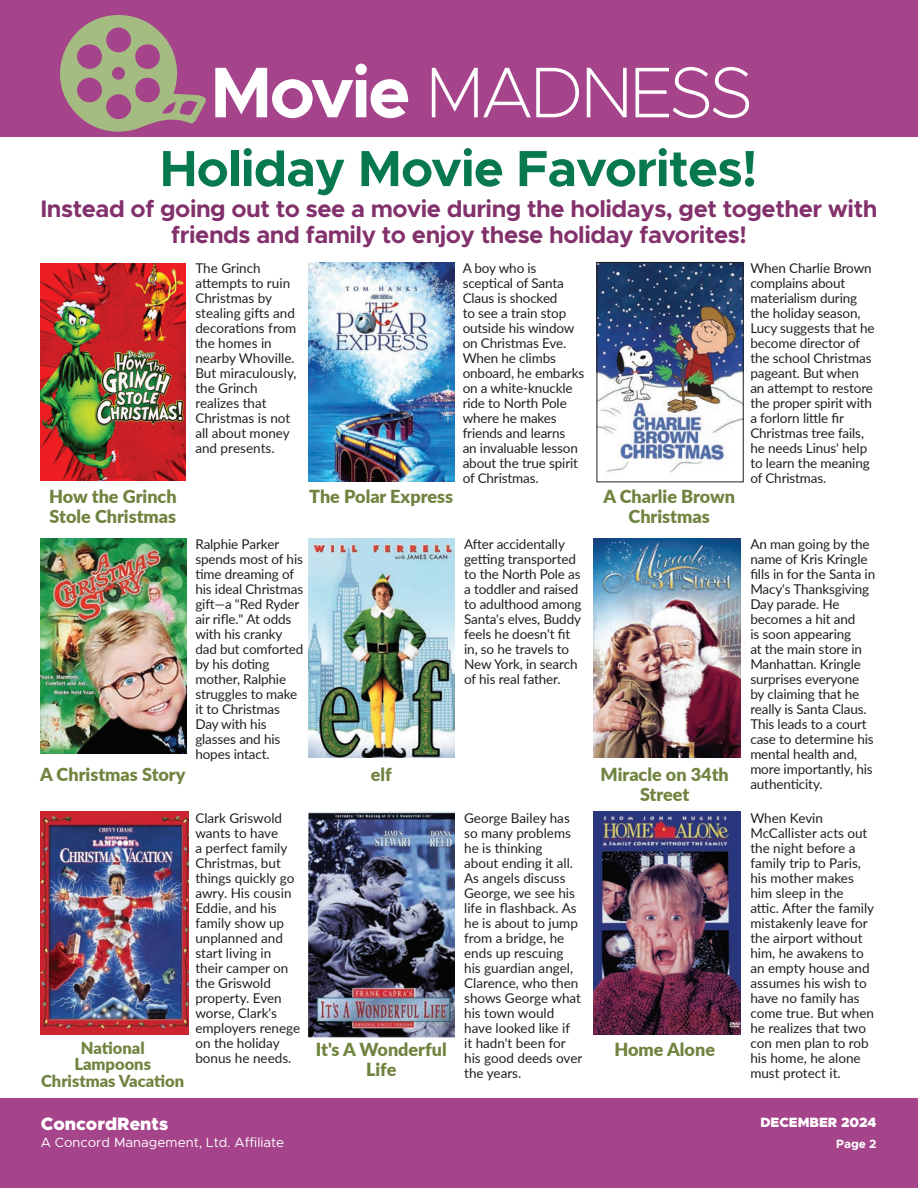
<style>
.page{position:relative;width:918px;height:1188px;background:#fff}
.page>*{position:absolute;margin:0;border:0;box-sizing:border-box;transform-origin:0 0}
.t1{font:200 72px "Metropolis";letter-spacing:-.05em;color:#fff}
.t2{font:700 51px "Metropolis";letter-spacing:-.02em;color:#08794e}
.t3{font:700 24px/25.5px "Metropolis";letter-spacing:-.02em;color:#83316c;text-align:center}
.t4{font:900 18px/19.5px "Lato";color:#708440;text-align:center}
.t5{font:900 18px "Metropolis";color:#fff}
.t6{font:900 16.5px/16.5px "Lato";color:#708440;text-align:center}
.t7{font:13.5px/15px "Lato";letter-spacing:-.01em;color:#231f20}
.t8{font:13.5px "Metropolis";color:#fff}
.t9{font:900 13.5px "Metropolis";color:#fff}
.t10{font:700 12px "Metropolis";color:#fff}
.s1{font-weight:700}
</style>
<div class="page">
<div style="left:0;top:1098px;width:918px;height:90px;background:#a5448a"></div>
<div style="left:0;top:0;width:918px;height:136px;background:#a5448a"></div>
<svg style="left:54px;top:15px;width:153px;height:122px"></svg>
<img style="left:41px;top:263px;width:144px;height:217px">
<img style="left:599px;top:264px;width:143px;height:210px">
<div style="left:597px;top:262px;width:147px;height:220px;border:1px solid #231f20"></div>
<img style="left:41px;top:538px;width:146px;height:215px">
<img style="left:594px;top:538px;width:146px;height:220px">
<img style="left:309px;top:812px;width:146px;height:225px">
<img style="left:40px;top:812px;width:148px;height:222px">
<img style="left:594px;top:812px;width:146px;height:222px">
<img style="left:309px;top:538px;width:146px;height:220px">
<img style="left:309px;top:262px;width:146px;height:220px">
<h1 class="t1" style="left:210px;top:48px;width:545px"><span class="s1">Movie</span> MADNESS</h1>
<h2 class="t2" style="left:160px;top:136px;width:599px">Holiday Movie Favorites!</h2>
<h3 class="t3" style="left:41px;top:196px;width:838px">Instead of going out to see a movie during the holidays, get together with friends and family to enjoy these holiday favorites!</h3>
<p class="t7" style="left:195px;top:260px;width:103px">The Grinch attempts to ruin<br>Christmas by stealing gifts and decorations from the homes in nearby Whoville.<br>But miraculously, the Grinch realizes that<br>Christmas is not all about money and presents.</p>
<p class="t7" style="left:463px;top:260px;width:123px">A boy who is sceptical of Santa<br>Claus is shocked<br>to see a train stop outside his window on Christmas Eve.<br>When he climbs onboard, he embarks on a white-knuckle ride to North Pole where he makes friends and learns<br>an invaluable lesson about the true spirit of Christmas.</p>
<p class="t7" style="left:750px;top:260px;width:126px">When Charlie Brown complains about materialism during the holiday season,<br>Lucy suggests that he become director of the school Christmas pageant. But when an attempt to restore the proper spirit with a forlorn little fir<br>Christmas tree fails, he needs Linus' help to learn the meaning of Christmas.</p>
<h3 class="t4" style="left:49px;top:486px;width:129px;text-align:left">How the Grinch<br>Stole Christmas</h3>
<h3 class="t4" style="left:309px;top:486px;width:145px">The Polar Express</h3>
<h3 class="t4" style="left:603px;top:486px;width:133px">A Charlie Brown<br>Christmas</h3>
<h3 class="t4" style="left:40px;top:764px;width:147px">A Christmas Story</h3>
<p class="t7" style="left:195px;top:536px;width:109px">Ralphie Parker spends most of his time dreaming of his ideal Christmas gift—a "Red Ryder air rifle." At odds with his cranky dad but comforted by his doting mother, Ralphie struggles to make it to Christmas<br>Day with his glasses and his hopes intact.</p>
<h3 class="t4" style="left:371px;top:764px;width:22px">elf</h3>
<p class="t7" style="left:464px;top:536px;width:119px">After accidentally getting transported to the North Pole as a toddler and raised to adulthood among<br>Santa's elves, Buddy feels he doesn't fit in, so he travels to<br>New York, in search of his real father.</p>
<h3 class="t4" style="left:601px;top:764px;width:130px">Miracle on 34th<br>Street</h3>
<p class="t7" style="left:750px;top:536px;width:126px">An man going by the name of Kris Kringle fills in for the Santa in<br>Macy's Thanksgiving<br>Day parade. He becomes a hit and<br>is soon appearing<br>at the main store in<br>Manhattan. Kringle surprises everyone by claiming that he really is Santa Claus.<br>This leads to a court case to determine his mental health and, more importantly, his authenticity.</p>
<p class="t6" style="left:41px;top:1039px;width:145px">National<br>Lampoons<br>Christmas Vacation</p>
<p class="t7" style="left:195px;top:810px;width:106px">Clark Griswold wants to have<br>a perfect family<br>Christmas, but things quickly go awry. His cousin<br>Eddie, and his family show up unplanned and start living in their camper on the Griswold property. Even worse, Clark's employers renege on the holiday bonus he needs.</p>
<p class="t7" style="left:464px;top:810px;width:120px">George Bailey has so many problems he is thinking<br>about ending it all.<br>As angels discuss<br>George, we see his life in flashback. As he is about to jump from a bridge, he ends up rescuing his guardian angel,<br>Clarence, who then shows George what his town would have looked like if<br>it hadn't been for his good deeds over the years.</p>
<p class="t7" style="left:750px;top:810px;width:125px">When Kevin<br>McCallister acts out the night before a family trip to Paris, his mother makes him sleep in the attic. After the family mistakenly leave for the airport without him, he awakens to an empty house and assumes his wish to have no family has come true. But when he realizes that two con men plan to rob his home, he alone must protect it.</p>
<h3 class="t4" style="left:614px;top:1039px;width:102px">Home Alone</h3>
<h3 class="t4" style="left:316px;top:1039px;width:132px">It's A Wonderful<br>Life</h3>
<h3 class="t5" style="left:41px;top:1113px;width:129px">ConcordRents</h3>
<p class="t9" style="left:760px;top:1113px;width:118px">DECEMBER 2024</p>
<p class="t8" style="left:41px;top:1134px;width:245px">A Concord Management, Ltd. Affiliate</p>
<p class="t10" style="left:836px;top:1136px;width:42px">Page 2</p>
</div>
